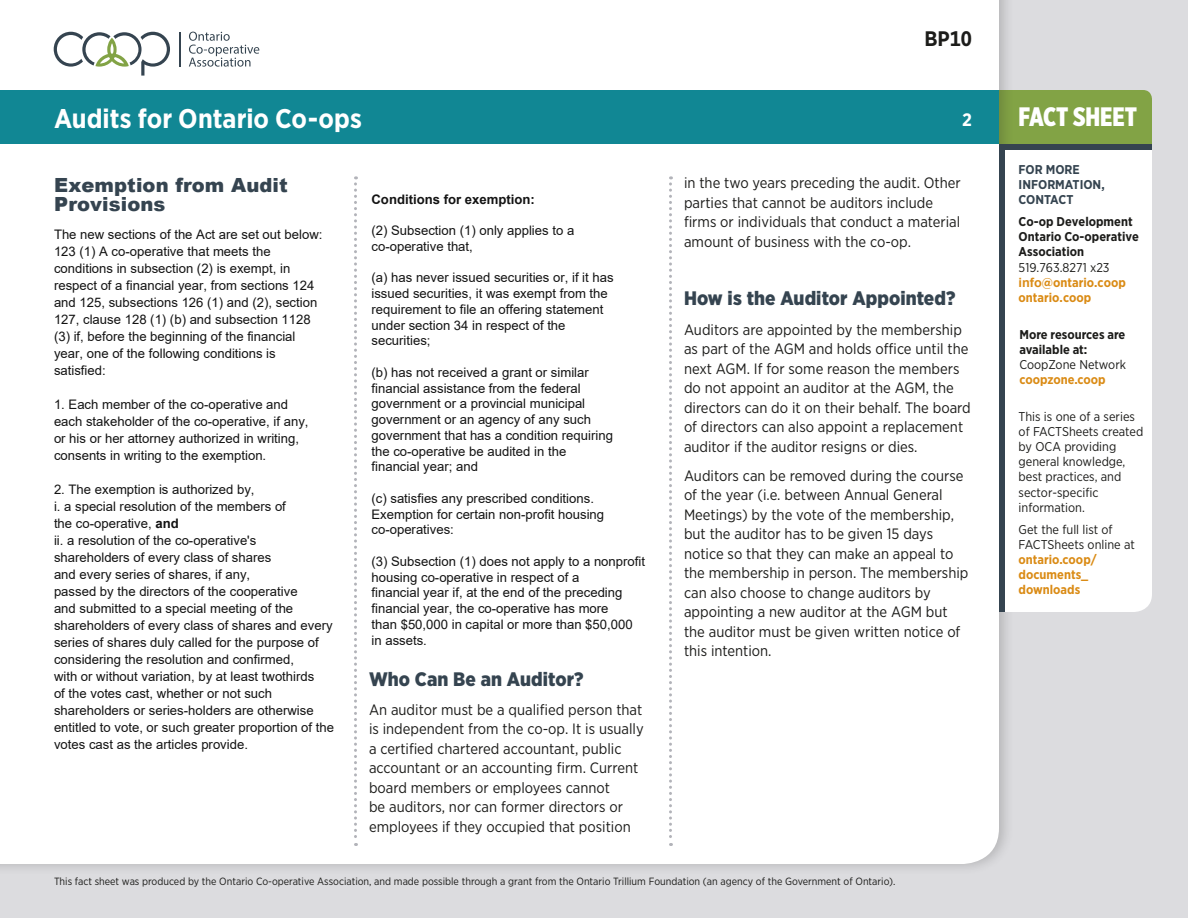
<style>
.page{position:relative;width:1188px;height:918px;background:#dcdcdf}
.page>*{position:absolute;margin:0;border:0;box-sizing:border-box;transform-origin:0 0}
.t1{font:700 27px "Gotham Narrow";color:#fff}
.t2{font:900 26.7px "Gotham X Narrow";color:#fff}
.t3{font:700 21px "Gotham Narrow";color:#1c1c1a}
.Heading_2{font:900 19.5px "Gotham Narrow";letter-spacing:.005em;color:#354450}
.Heading_2-2{font:900 19.5px/19.5px "Arial";letter-spacing:.005em;color:#354450}
.t4{font:700 18px "Gotham Narrow";color:#fff}
.Body_Text{font:15px/19.5px "Gotham Narrow";color:#1c1c1a}
.Body_Text-2{font:13.2px/17px "Arial";color:#131313}
.t5{font:700 13.2px "Arial";color:#131313}
.Sidebar_Back{font:12.75px/15px "Gotham Narrow";color:#1c1c1a}
.Sidebar_Back-2{font:700 12.75px/15px "Gotham Narrow";color:#1c1c1a}
.Sidebar_Back-3{font:700 12.75px/15px "Gotham Narrow";color:#354450}
.Body_Text-3{font:10.5px "Gotham Narrow";color:#1c1c1a}
.s1{font-weight:700}
.s2{font-weight:400}
.s3{font-family:"Arial";color:#da8b15}
.s4{color:#da8b15}
.s5{font-weight:700;color:#da8b15}
</style>
<div class="page">
<div style="left:1015px;top:90px;width:137px;height:54px;background:#82a345"></div>
<div style="left:0;top:0;width:1015px;height:876px;background:#1c1c1a;opacity:.2"></div>
<div style="left:0;top:0;width:999px;height:864px;background:#fff"></div>
<div style="left:1005px;top:150px;width:147px;height:462px;background:#fff"></div>
<div style="left:999px;top:144px;width:6px;height:468px;background:#354450"></div>
<div style="left:999px;top:144px;width:153px;height:6px;background:#354450"></div>
<svg style="left:54px;top:32px;width:116px;height:44px;background:#d5d9d5"></svg>
<svg style="left:189px;top:32px;width:70px;height:35px;background:#dadcde"></svg>
<hr style="left:179px;top:32px;width:2px;height:34px;background:#354450">
<div style="left:0;top:90px;width:999px;height:54px;background:#118794"></div>
<svg style="left:354px;top:176px;width:3px;height:670px"></svg>
<svg style="left:669px;top:176px;width:3px;height:670px"></svg>
<h3 class="t3" style="left:924px;top:25px;width:49px">BP10</h3>
<h1 class="t1" style="left:54px;top:101px;width:309px">Audits for Ontario Co-ops</h1>
<h3 class="t4" style="left:962px;top:108px;width:11px">2</h3>
<p class="Heading_2-2" style="left:54px;top:175px;width:235px">Exemption from Audit<br>Provisions</p>
<p class="Body_Text-2" style="left:54px;top:226px;width:270px">The new sections of the Act are set out below:<br>123 (1) A co-operative that meets the conditions in subsection (2) is exempt, in respect of a financial year, from sections 124 and 125, subsections 126 (1) and (2), section 127, clause 128 (1) (b) and subsection 1128 (3) if, before the beginning of the financial year, one of the following conditions is satisfied:</p>
<p class="Body_Text-2" style="left:54px;top:396px;width:256px">1. Each member of the co-operative and each stakeholder of the co-operative, if any, or his or her attorney authorized in writing, consents in writing to the exemption.</p>
<p class="Body_Text-2" style="left:54px;top:481px;width:282px">2. The exemption is authorized by,<br>i. a special resolution of the members of<br>the co-operative, <span class="s1">and<br></span>ii. a resolution of the co-operative's shareholders of every class of shares<br>and every series of shares, if any,<br>passed by the directors of the cooperative<br>and submitted to a special meeting of the shareholders of every class of shares and every series of shares duly called for the purpose of considering the resolution and confirmed,<br>with or without variation, by at least twothirds<br>of the votes cast, whether or not such shareholders or series-holders are otherwise entitled to vote, or such greater proportion of the votes cast as the articles provide.</p>
<p class="t5" style="left:372px;top:190px;width:165px">Conditions for exemption:</p>
<p class="Body_Text-2" style="left:372px;top:222px;width:204px;line-height:15.8px">(2) Subsection (1) only applies to a co-operative that,</p>
<p class="Body_Text-2" style="left:372px;top:270px;width:244px;line-height:15.8px">(a) has never issued securities or, if it has issued securities, it was exempt from the requirement to file an offering statement under section 34 in respect of the securities;</p>
<p class="Body_Text-2" style="left:372px;top:364px;width:243px;line-height:15.8px">(b) has not received a grant or similar financial assistance from the federal government or a provincial municipal government or an agency of any such government that has a condition requiring the co-operative be audited in the financial year; and</p>
<p class="Body_Text-2" style="left:372px;top:490px;width:234px;line-height:15.8px">(c) satisfies any prescribed conditions.<br>Exemption for certain non-profit housing co-operatives:</p>
<p class="Body_Text-2" style="left:372px;top:553px;width:275px;line-height:15.8px">(3) Subsection (1) does not apply to a nonprofit housing co-operative in respect of a<br>financial year if, at the end of the preceding financial year, the co-operative has more<br>than $50,000 in capital or more than $50,000 in assets.</p>
<p class="Heading_2" style="left:369px;top:666px;width:216px">Who Can Be an Auditor?</p>
<p class="Body_Text" style="left:369px;top:700px;width:276px">An auditor must be a qualified person that is independent from the co‑op. It is usually a certified chartered accountant, public accountant or an accounting firm. Current board members or employees cannot<br>be auditors, nor can former directors or employees if they occupied that position</p>
<p class="Body_Text" style="left:684px;top:173px;width:278px">in the two years preceding the audit. Other parties that cannot be auditors include firms or individuals that conduct a material amount of business with the co‑op.</p>
<p class="Heading_2" style="left:684px;top:286px;width:273px">How is the Auditor Appointed?</p>
<p class="Body_Text" style="left:684px;top:319px;width:288px">Auditors are appointed by the membership as part of the AGM and holds office until the next AGM. If for some reason the members do not appoint an auditor at the AGM, the directors can do it on their behalf. The board of directors can also appoint a replacement auditor if the auditor resigns or dies.</p>
<p class="Body_Text" style="left:684px;top:466px;width:286px">Auditors can be removed during the course of the year (i.e. between Annual General Meetings) by the vote of the membership, but the auditor has to be given 15 days notice so that they can make an appeal to the membership in person. The membership can also choose to change auditors by appointing a new auditor at the AGM but the auditor must be given written notice of this intention.</p>
<p class="Body_Text-3" style="left:54px;top:875px;width:843px">This fact sheet was produced by the Ontario Co-operative Association, and made possible through a grant from the Ontario Trillium Foundation (an agency of the Government of Ontario).</p>
<p class="t2" style="left:1019px;top:100px;width:120px">FACT SHEET</p>
<p class="Sidebar_Back-3" style="left:1019px;top:162px;width:88px">FOR MORE<br>INFORMATION,<br>CONTACT</p>
<p class="Sidebar_Back-2" style="left:1019px;top:214px;width:122px">Co-op Development<br>Ontario Co-operative<br>Association<br><span class="s2">519.763.8271 x23 </span><span class="s3">info</span><span class="s4">@ontario.coop ontario.coop</span></p>
<p class="Sidebar_Back-2" style="left:1019px;top:327px;width:108px">More resources are available at:<br><span class="s2">CoopZone Network </span><span class="s4">coopzone.coop</span></p>
<p class="Sidebar_Back" style="left:1019px;top:409px;width:126px">This is one of a series of FACTSheets created by OCA providing general knowledge, best practices, and sector-specific information.</p>
<p class="Sidebar_Back" style="left:1019px;top:522px;width:118px">Get the full list of<br>FACTSheets online at <span class="s5">ontario.coop/ documents_ downloads</span></p>
</div>
